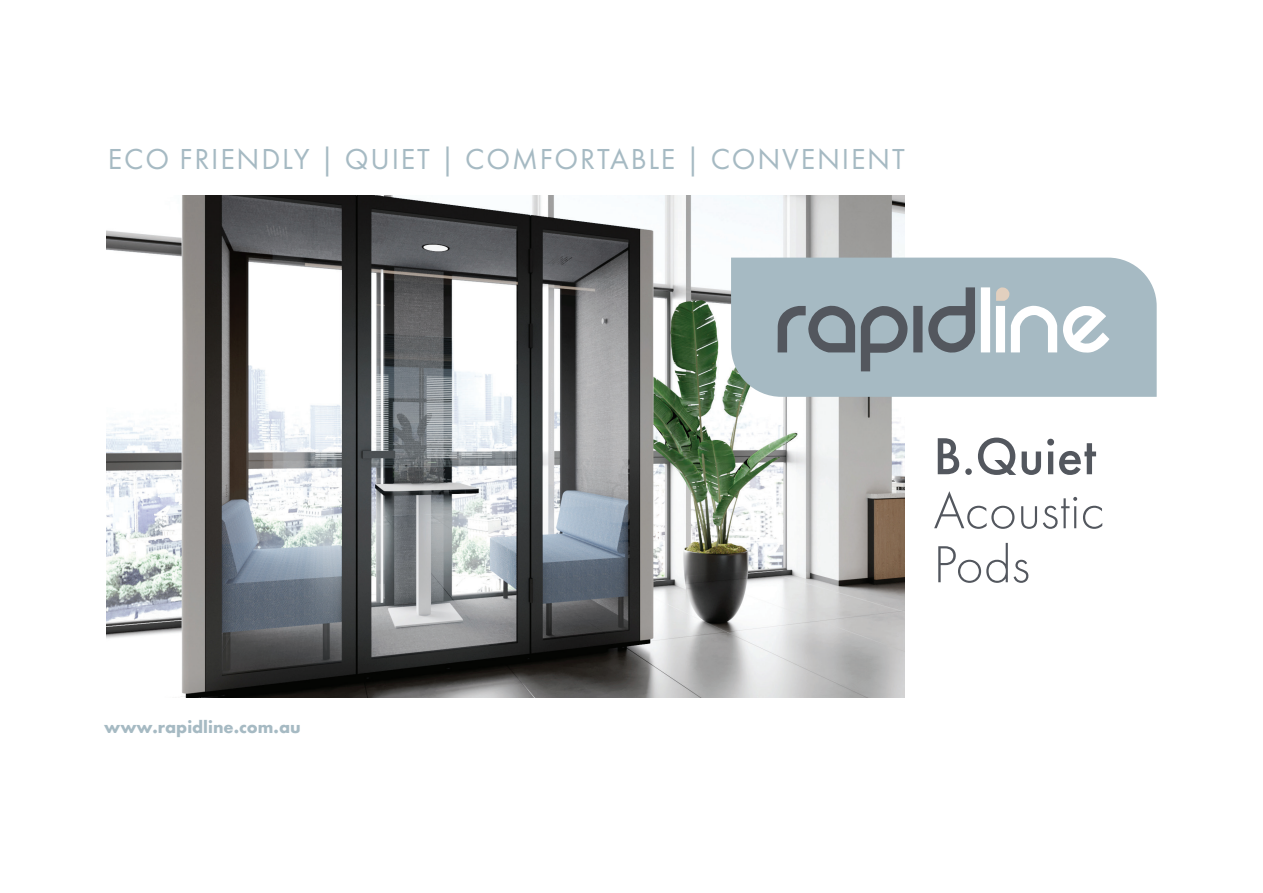
<style>
.page{position:relative;width:1263px;height:893px;background:#fff}
.page>*{position:absolute;margin:0;border:0;box-sizing:border-box;transform-origin:0 0}
.t1{font:300 54px "Futura PT";letter-spacing:.005em;color:#53575e}
.t2{font:500 54px "Futura PT";letter-spacing:.005em;color:#53575e}
.t3{font:30px "Futura PT";letter-spacing:.06em;color:#a6bac3}
.t4{font:700 18px "Futura PT";color:#a6bac3}
</style>
<div class="page">
<img style="left:106px;top:196px;width:798px;height:501px">
<div style="left:731px;top:258px;width:426px;height:139px;background:#a6bac3"></div>
<svg style="left:777px;top:306px;width:78px;height:46px;background:#7e8b93"></svg>
<svg style="left:861px;top:306px;width:61px;height:65px;background:#818e96"></svg>
<svg style="left:981px;top:287px;width:9px;height:65px"></svg>
<svg style="left:1063px;top:306px;width:46px;height:47px"></svg>
<svg style="left:928px;top:287px;width:47px;height:66px;background:#828f97"></svg>
<svg style="left:996px;top:287px;width:61px;height:65px"></svg>
<p class="t3" style="left:108px;top:141px;width:798px">ECO FRIENDLY | QUIET | COMFORTABLE | CONVENIENT</p>
<p class="t4" style="left:104px;top:716px;width:198px">www.rapidline.com.au</p>
<p class="t2" style="left:933px;top:424px;width:164px">B.Quiet</p>
<p class="t1" style="left:933px;top:480px;width:172px">Acoustic</p>
<p class="t1" style="left:933px;top:534px;width:98px">Pods</p>
</div>
